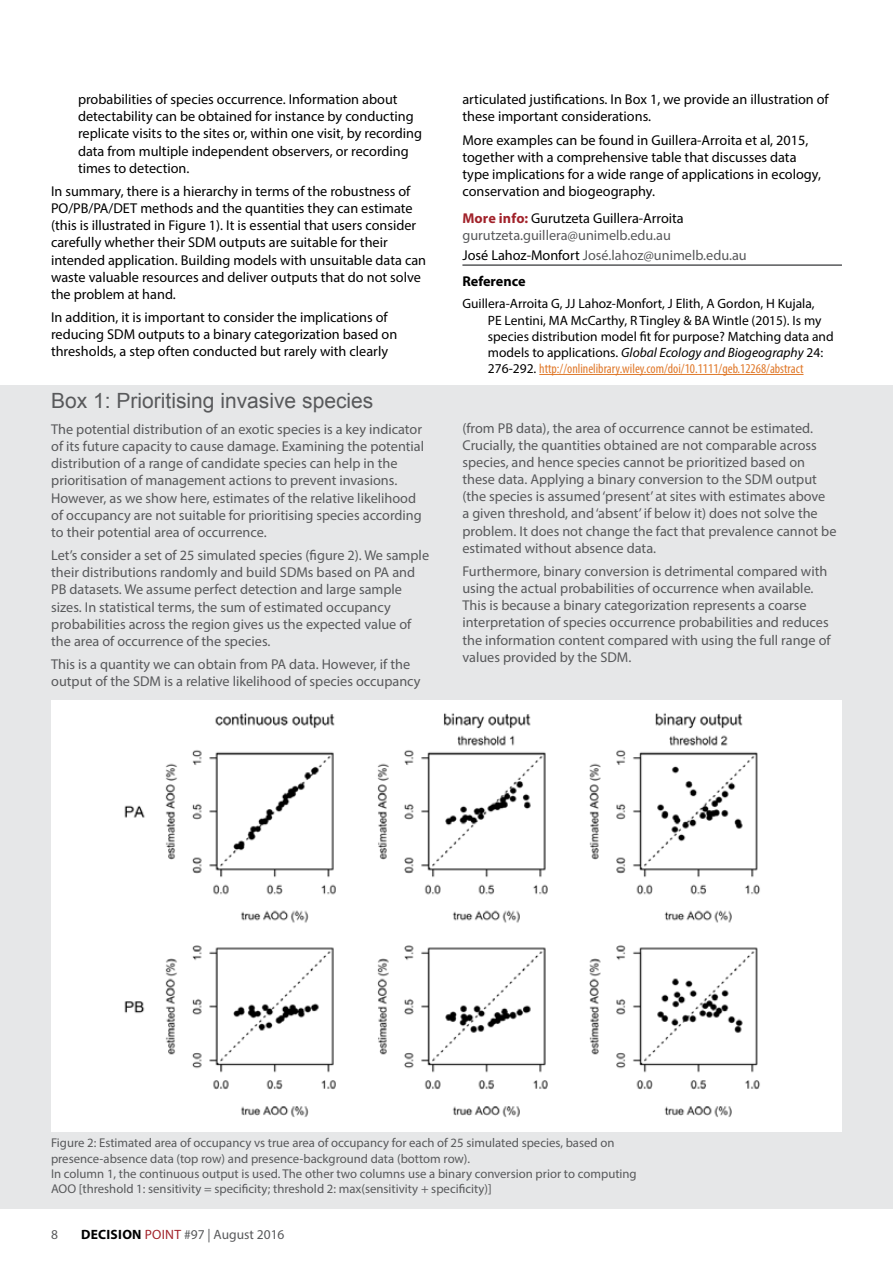
<style>
.page{position:relative;width:893px;height:1263px;background:#fff}
.page>*{position:absolute;margin:0;border:0;box-sizing:border-box;transform-origin:0 0}
.t1{font:21px "Arial";color:#58595b}
.t2{font:14.25px/17.1px "Myriad Pro";color:#58595b}
.t3{font:14.25px/17.1px "Myriad Pro";color:#000}
.t4{font:13.5px/16.2px "Myriad Pro";color:#000}
.t5{font:13.5px "Myriad Pro";color:#58595b}
.t6{font:12.75px/15.3px "Myriad Pro";color:#58595b}
.s1{font-weight:700;color:#a1222a}
.s2{color:#000}
.s3{font-weight:700;color:#000}
.s4{font-style:italic}
.s5{font-stretch:condensed;color:#e0792b}
.s6{color:#a1222a}
</style>
<div class="page">
<div style="left:0;top:385px;width:893px;height:823px;background:#e6e7e8"></div>
<div style="left:51px;top:700px;width:791px;height:431px;background:#fff"></div>
<img style="left:124px;top:713px;width:636px;height:404px">
<hr style="left:462px;top:264px;width:380px;height:2px;background:#58595b">
<hr style="left:539px;top:374px;width:264px;height:1px;background:#e0792b">
<p class="t3" style="left:78px;top:91px;width:346px">probabilities of species occurrence. Information about detectability can be obtained for instance by conducting replicate visits to the sites or, within one visit, by recording data from multiple independent observers, or recording times to detection.</p>
<p class="t3" style="left:51px;top:183px;width:377px">In summary, there is a hierarchy in terms of the robustness of PO/PB/PA/DET methods and the quantities they can estimate (this is illustrated in Figure 1). It is essential that users consider carefully whether their SDM outputs are suitable for their intended application. Building models with unsuitable data can waste valuable resources and deliver outputs that do not solve the problem at hand.</p>
<p class="t3" style="left:51px;top:309px;width:348px">In addition, it is important to consider the implications of reducing SDM outputs to a binary categorization based on thresholds, a step often conducted but rarely with clearly</p>
<h1 class="t1" style="left:51px;top:387px;width:324px">Box 1: Prioritising invasive species</h1>
<p class="t2" style="left:51px;top:420px;width:374px">The potential distribution of an exotic species is a key indicator of its future capacity to cause damage. Examining the potential distribution of a range of candidate species can help in the prioritisation of management actions to prevent invasions.<br>However, as we show here, estimates of the relative likelihood of occupancy are not suitable for prioritising species according to their potential area of occurrence.</p>
<p class="t2" style="left:51px;top:547px;width:379px">Let’s consider a set of 25 simulated species (figure 2). We sample their distributions randomly and build SDMs based on PA and PB datasets. We assume perfect detection and large sample sizes. In statistical terms, the sum of estimated occupancy probabilities across the region gives us the expected value of the area of occurrence of the species.</p>
<p class="t2" style="left:51px;top:656px;width:371px">This is a quantity we can obtain from PA data. However, if the output of the SDM is a relative likelihood of species occupancy</p>
<p class="t3" style="left:462px;top:91px;width:368px">articulated justifications. In Box 1, we provide an illustration of these important considerations.</p>
<p class="t3" style="left:462px;top:131px;width:360px">More examples can be found in Guillera-Arroita et al, 2015, together with a comprehensive table that discusses data type implications for a wide range of applications in ecology, conservation and biogeography.</p>
<p class="t2" style="left:462px;top:209px;width:223px"><span class="s1">More info:</span> <span class="s2">Gurutzeta Guillera-Arroita </span>gurutzeta.guillera@unimelb.edu.au</p>
<p class="t2" style="left:462px;top:242px;width:286px;line-height:25.7px"><span class="s2">José Lahoz-Monfort</span> José.lahoz@unimelb.edu.au<br><span class="s3">Reference</span></p>
<p class="t4" style="left:488px;top:295px;width:347px;text-indent:-26px">Guillera-Arroita G, JJ Lahoz-Monfort, J Elith, A Gordon, H Kujala,<br>PE Lentini, MA McCarthy, R Tingley &amp; BA Wintle (2015). Is my species distribution model fit for purpose? Matching data and models to applications. <span class="s4">Global Ecology and Biogeography</span> 24:<br>276-292. <span class="s5">http://onlinelibrary.wiley.com/doi/10.1111/geb.12268/abstract</span></p>
<p class="t2" style="left:462px;top:419px;width:376px">(from PB data), the area of occurrence cannot be estimated.<br>Crucially, the quantities obtained are not comparable across species, and hence species cannot be prioritized based on these data. Applying a binary conversion to the SDM output (the species is assumed ‘present’ at sites with estimates above<br>a given threshold, and ‘absent’ if below it) does not solve the problem. It does not change the fact that prevalence cannot be estimated without absence data.</p>
<p class="t2" style="left:462px;top:563px;width:370px">Furthermore, binary conversion is detrimental compared with using the actual probabilities of occurrence when available.<br>This is because a binary categorization represents a coarse interpretation of species occurrence probabilities and reduces the information content compared with using the full range of values provided by the SDM.</p>
<p class="t6" style="left:51px;top:1135px;width:587px">Figure 2: Estimated area of occupancy vs true area of occupancy for each of 25 simulated species, based on presence-absence data (top row) and presence-background data (bottom row).<br>In column 1, the continuous output is used. The other two columns use a binary conversion prior to computing AOO [threshold 1: sensitivity = specificity; threshold 2: max(sensitivity + specificity)]</p>
<p class="t5" style="left:51px;top:1226px;width:8px">8</p>
<p class="t5" style="left:81px;top:1226px;width:205px"><span class="s3">DECISION</span> <span class="s6">POINT</span> #97 | August 2016</p>
</div>
